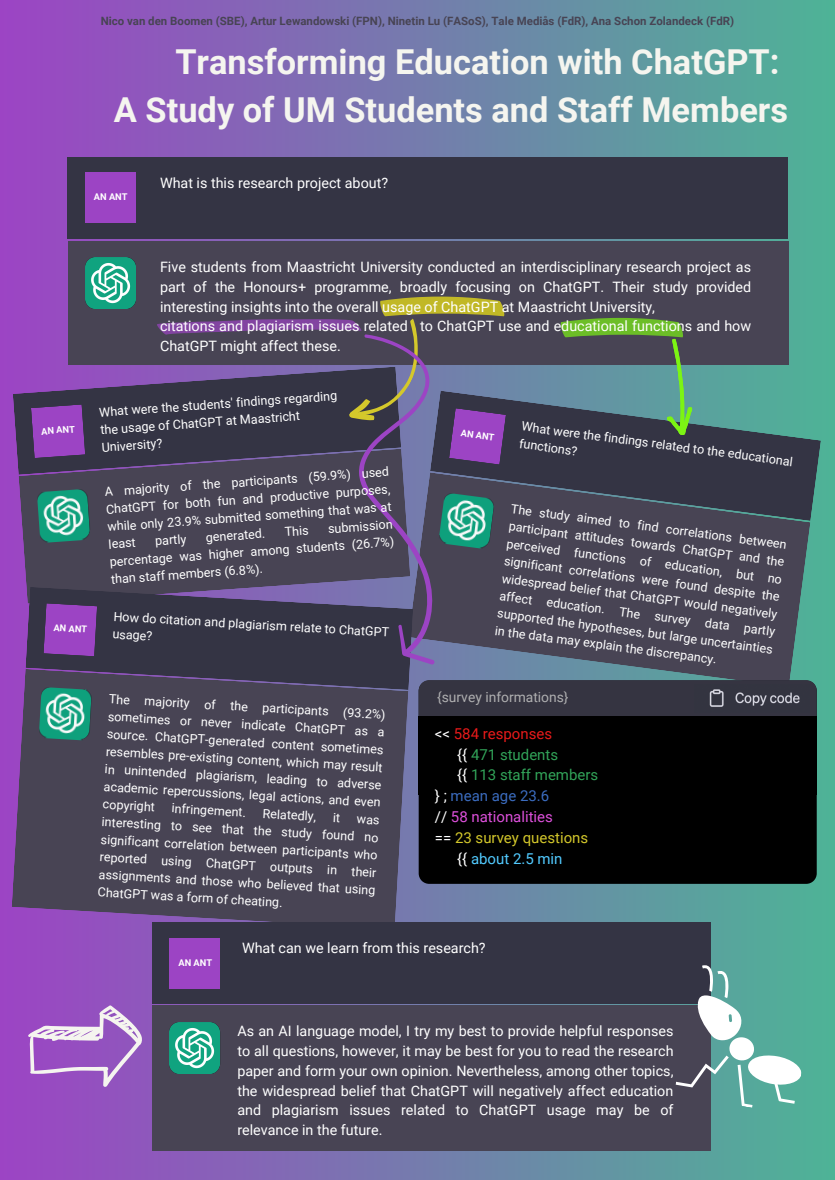
<style>
.page{position:relative;width:835px;height:1180px;background:#fff}
.page>*{position:absolute;margin:0;border:0;box-sizing:border-box;transform-origin:0 0}
.t1{font:700 34.37px "Roboto";color:#f5f5ef}
.t2{font:14.98px "Roboto";color:#32a459}
.t3{font:14.98px "Roboto";color:#d4c82b}
.t4{font:14.98px "Roboto";color:#dd50db}
.t5{font:14.98px "Roboto";color:#e81a1a}
.t6{font:14.98px "Roboto";color:#3b6cbf}
.t7{font:14.98px "Roboto";color:#52cbff}
.t8{font:14.31px/19.9px "Roboto";color:#fff;text-align:justify}
.t9{font:13.82px "Roboto";color:#afafb0}
.t10{font:12.56px/17.5px "Roboto";color:#fff;text-align:justify}
.t11{font:700 11.45px "Roboto";color:#484454}
.t12{font:700 9.31px "Roboto";color:#fff}
.s1{color:#fff}
</style>
<div class="page">
<div style="left:0;top:0;width:834px;height:1180px;background:linear-gradient(to right,#9b44c3,#4db195)"></div>
<div style="left:68px;top:157px;width:720px;height:81px;background:#343444"></div>
<div style="left:85px;top:173px;width:51px;height:50px;background:#9c44c4"></div>
<div style="left:68px;top:241px;width:720px;height:123px;background:#484454"></div>
<img style="left:85px;top:257px;width:51px;height:51px">
<svg style="left:13px;top:367px;width:144px;height:108px;background:#573d70"></svg>
<svg style="left:31px;top:404px;width:54px;height:45px;background:#8f42b5"></svg>
<svg style="left:19px;top:449px;width:206px;height:154px;background:#494257"></svg>
<img style="left:37px;top:489px;width:54px;height:54px">
<div style="left:12px;top:669px;width:396px;height:260px;background:#484454"></div>
<div style="left:152px;top:922px;width:558px;height:82px;background:#343444"></div>
<div style="left:169px;top:938px;width:51px;height:50px;background:#9c44c4"></div>
<div style="left:152px;top:1005px;width:558px;height:145px;background:#484454"></div>
<img style="left:169px;top:1022px;width:51px;height:51px">
<svg style="left:587px;top:391px;width:233px;height:130px;background:#406164"></svg>
<svg style="left:413px;top:472px;width:397px;height:215px;background:#464958"></svg>
<svg style="left:25px;top:587px;width:388px;height:103px;background:#3d394e"></svg>
<svg style="left:43px;top:603px;width:54px;height:53px;background:#8f41b4"></svg>
<img style="left:39px;top:687px;width:53px;height:54px">
<svg style="left:28px;top:1005px;width:114px;height:82px"></svg>
<div style="left:418px;top:794px;width:398px;height:89px;background:#000"></div>
<div style="left:418px;top:680px;width:398px;height:36px;background:#353441"></div>
<div style="left:418px;top:716px;width:398px;height:78px;background:#000"></div>
<img style="left:694px;top:684px;width:114px;height:28px">
<svg style="left:675px;top:963px;width:128px;height:145px"></svg>
<svg style="left:157px;top:297px;width:347px;height:167px"></svg>
<svg style="left:587px;top:318px;width:107px;height:118px"></svg>
<svg style="left:225px;top:309px;width:362px;height:366px;background:#4d4c62"></svg>
<svg style="left:114px;top:612px;width:25px;height:10px"></svg>
<svg style="left:109px;top:694px;width:21px;height:10px"></svg>
<svg style="left:333px;top:812px;width:7px;height:10px"></svg>
<svg style="left:357px;top:816px;width:22px;height:8px"></svg>
<p class="t11" style="left:101px;top:14px;width:635px">Nico van den Boomen (SBE), Artur Lewandowski (FPN), Ninetin Lu (FASoS), Tale Mediås (FdR), Ana Schon Zolandeck (FdR)</p>
<p class="t1" style="left:175px;top:42px;width:605px">Transforming Education with ChatGPT:</p>
<p class="t1" style="left:114px;top:90px;width:675px">A Study of UM Students and Staff Members</p>
<p class="t12" style="left:94px;top:191px;width:35px">AN ANT</p>
<p class="t8" style="left:160px;top:173px;width:229px">What is this research project about?</p>
<p class="t8" style="left:160px;top:257px;width:592px">Five students from Maastricht University conducted an interdisciplinary research project as part of the Honours+ programme, broadly focusing on ChatGPT. Their study provided interesting insights into the overall usage of ChatGPT at Maastricht University,</p>
<p class="t8" style="left:160px;top:317px;width:592px">citations and plagiarism issues related to ChatGPT use and educational functions and how<br>ChatGPT might affect these.</p>
<p class="t12" style="left:41px;top:426px;width:35px;rotate:-4deg">AN ANT</p>
<p class="t12" style="left:54px;top:622px;width:35px;rotate:3deg">AN ANT</p>
<p class="t10" style="left:99px;top:403px;width:240px;line-height:17.6px;text-align:left;rotate:-4deg">What were the students' findings regarding the usage of ChatGPT at Maastricht<br>University?</p>
<p class="t10" style="left:104px;top:483px;width:286px;line-height:17.6px;rotate:-4deg">A majority of the participants (59.9%) used ChatGPT for both fun and productive purposes, while only 23.9% submitted something that was at least</p>
<p class="t10" style="left:108px;top:535px;width:286px;line-height:17.7px;text-indent:220px;rotate:-4deg">submission percentage was higher among students (26.7%) than staff members (6.8%).</p>
<p class="t10" style="left:155px;top:532px;width:33px;rotate:-4deg">partly</p>
<p class="t10" style="left:205px;top:529px;width:61px;rotate:-4deg">generated.</p>
<p class="t10" style="left:284px;top:523px;width:25px;rotate:-4deg">This</p>
<p class="t10" style="left:143px;top:610px;width:249px;rotate:3deg">do citation and plagiarism relate to ChatGPT</p>
<p class="t10" style="left:113px;top:625px;width:41px;rotate:3deg">usage?</p>
<p class="t10" style="left:145px;top:693px;width:243px;rotate:3deg">majority of the participants (93.2%)</p>
<p class="t10" style="left:140px;top:710px;width:247px;rotate:3deg">times or never indicate ChatGPT as a</p>
<p class="t10" style="left:106px;top:743px;width:37px;rotate:3deg">resem</p>
<p class="t10" style="left:108px;top:707px;width:33px;rotate:3deg">some</p>
<p class="t10" style="left:107px;top:725px;width:26px;rotate:3deg">sour</p>
<p class="t10" style="left:132px;top:727px;width:253px;rotate:3deg">ce. ChatGPT-generated content sometimes</p>
<p class="t10" style="left:105px;top:760px;width:35px;rotate:3deg">in un</p>
<p class="t10" style="left:141px;top:745px;width:243px;rotate:3deg">bles pre-existing content, which may result</p>
<p class="t10" style="left:138px;top:763px;width:245px;rotate:3deg">intended plagiarism, leading to adverse</p>
<p class="t10" style="left:103px;top:795px;width:54px;rotate:3deg">copyright</p>
<p class="t10" style="left:104px;top:778px;width:29px;rotate:3deg">acad</p>
<p class="t10" style="left:131px;top:780px;width:251px;rotate:3deg">emic repercussions, legal actions, and even</p>
<p class="t10" style="left:102px;top:813px;width:33px;rotate:3deg">intere</p>
<p class="t10" style="left:172px;top:799px;width:76px;rotate:3deg">infringement.</p>
<p class="t10" style="left:263px;top:805px;width:55px;rotate:3deg">Relatedly,</p>
<p class="t10" style="left:134px;top:815px;width:247px;rotate:3deg">sting to see that the study found no</p>
<p class="t10" style="left:101px;top:830px;width:32px;rotate:3deg">signif</p>
<p class="t10" style="left:132px;top:833px;width:247px;rotate:3deg">icant correlation between participants who</p>
<p class="t10" style="left:129px;top:850px;width:249px;rotate:3deg">ted using ChatGPT outputs in their</p>
<p class="t10" style="left:98px;top:884px;width:186px;rotate:3deg">ChatGPT was a form of cheating.</p>
<p class="t10" style="left:100px;top:848px;width:31px;rotate:3deg">repor</p>
<p class="t10" style="left:99px;top:866px;width:31px;rotate:3deg">assig</p>
<p class="t10" style="left:129px;top:868px;width:249px;rotate:3deg">nments and those who believed that using</p>
<p class="t12" style="left:461px;top:428px;width:35px;rotate:7deg">AN ANT</p>
<p class="t10" style="left:522px;top:419px;width:275px;line-height:16.7px;rotate:7deg">What were the findings related to the educational functions?</p>
<p class="t10" style="left:511px;top:501px;width:280px;rotate:7deg">The study aimed to find correlations between participant attitudes towards ChatGPT and the perceived functions of education, but no significant correlations were found despite the widespread belief that ChatGPT would negatively affect education. The survey data partly supported the hypotheses, but large uncertainties in the data may explain the discrepancy.</p>
<p class="t9" style="left:437px;top:689px;width:133px">{survey informations}</p>
<p class="t5" style="left:435px;top:725px;width:119px"><span class="s1">&lt;&lt;</span> 584 responses</p>
<p class="t2" style="left:457px;top:746px;width:102px"><span class="s1">{{</span> 471 students</p>
<p class="t2" style="left:457px;top:766px;width:142px"><span class="s1">{{</span> 113 staff members</p>
<p class="t6" style="left:435px;top:787px;width:116px"><span class="s1">} ;</span> mean age 23.6</p>
<p class="t4" style="left:435px;top:808px;width:119px"><span class="s1">//</span> 58 nationalities</p>
<p class="t3" style="left:435px;top:829px;width:155px"><span class="s1">==</span> 23 survey questions</p>
<p class="t7" style="left:457px;top:849px;width:107px"><span class="s1">{{</span> about 2.5 min</p>
<p class="t12" style="left:178px;top:957px;width:35px">AN ANT</p>
<p class="t8" style="left:242px;top:938px;width:245px">What can we learn from this research?</p>
<p class="t8" style="left:237px;top:1020px;width:437px">As an AI language model, I try my best to provide helpful responses to all questions, however, it may be best for you to read the research paper and form your own opinion. Nevertheless, among other topics, the widespread belief that ChatGPT will negatively affect education and plagiarism issues related to ChatGPT usage may be of relevance in the future.</p>
</div>
